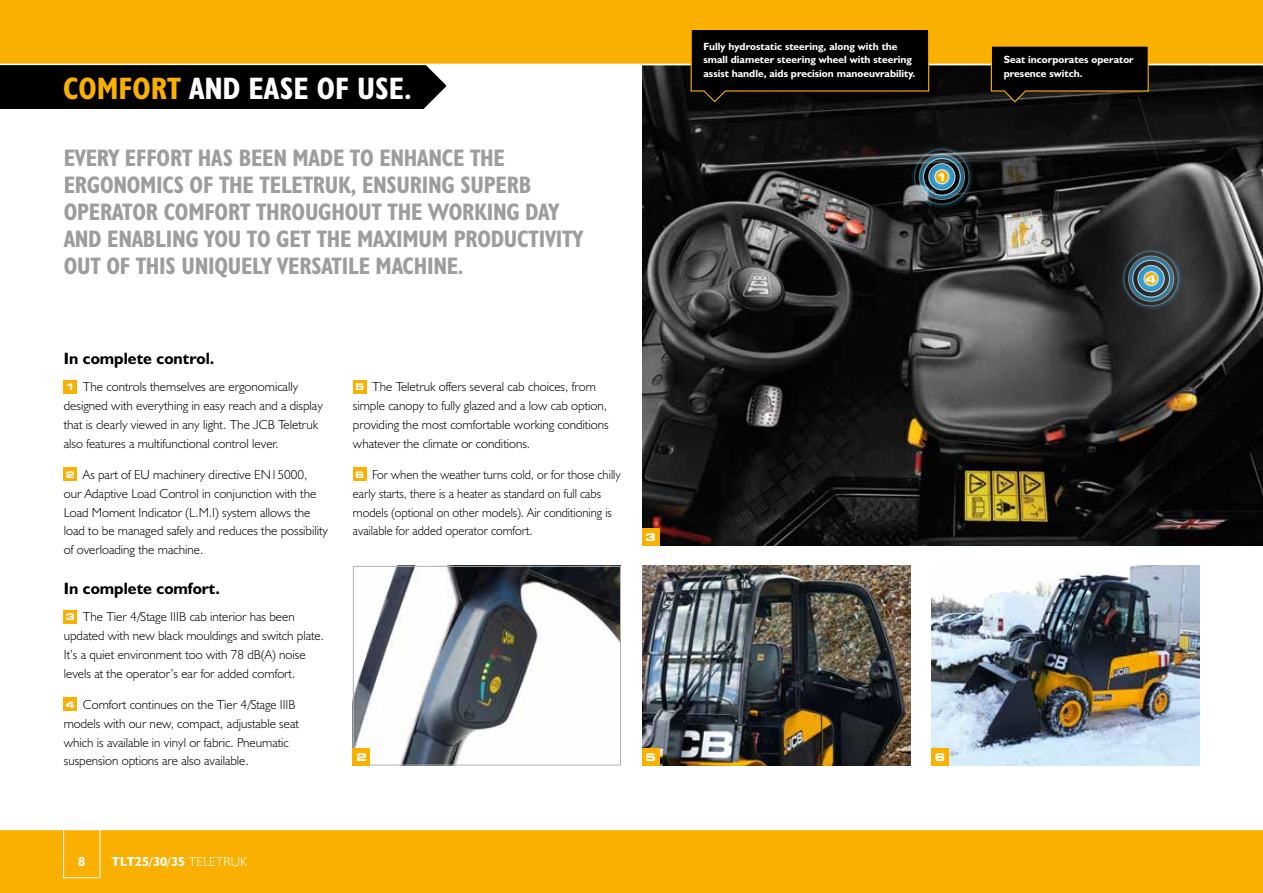
<style>
.page{position:relative;width:1263px;height:893px;background:#fff}
.page>*{position:absolute;margin:0;border:0;box-sizing:border-box;transform-origin:0 0}
.t1{font:31.2px "JCB Bold Condensed";color:#fff}
.t2{font:24px/27px "JCB Bold Condensed";letter-spacing:-.01em;color:#9c9d9d}
.t3{font:16.5px "JCB Bold";color:#000}
.t4{font:13.2px/18.8px "JCB Light";color:#000}
.t5{font:13.2px/18.8px "JCB Light";color:#000;scale:.96 1}
.t6{font:13.2px "JCB Bold";color:#fff}
.t7{font:10.5px/13.5px "JCB Bold";color:#fff}
.t8{font:700 expanded 10.5px "Square 721 BT";color:#fff}
.s1{color:#f9b000}
.s2{font-family:"Square 721 BT";font-weight:700;font-stretch:expanded;font-size:9.15px;color:#fff}
.s3{font-family:"JCB Light"}
</style>
<div class="page">
<img style="left:642px;top:65px;width:621px;height:481px">
<div style="left:0;top:829px;width:1263px;height:64px;background:#f9b000"></div>
<hr style="left:0;top:829px;width:1263px;height:1px;background:#fff">
<div style="left:63px;top:829px;width:37px;height:49px;border:1px solid #fff"></div>
<svg style="left:400px;top:65px;width:46px;height:44px"></svg>
<div style="left:0;top:51px;width:423px;height:57px;background:#000"></div>
<div style="left:0;top:0;width:1263px;height:64px;background:#f9b000"></div>
<hr style="left:0;top:64px;width:1263px;height:1px;background:#fff">
<div style="left:64px;top:380px;width:13px;height:13px;background:#f9b000"></div>
<div style="left:64px;top:468px;width:13px;height:13px;background:#f9b000"></div>
<div style="left:64px;top:610px;width:13px;height:13px;background:#f9b000"></div>
<div style="left:64px;top:698px;width:13px;height:13px;background:#f9b000"></div>
<div style="left:642px;top:529px;width:17px;height:17px;background:#f9b000"></div>
<img style="left:355px;top:568px;width:264px;height:195px">
<div style="left:353px;top:566px;width:268px;height:199px;border:1px solid #b1b2b3"></div>
<img style="left:642px;top:566px;width:268px;height:199px">
<div style="left:353px;top:748px;width:17px;height:17px;background:#f9b000"></div>
<img style="left:931px;top:566px;width:268px;height:199px">
<div style="left:642px;top:748px;width:17px;height:17px;background:#f9b000"></div>
<div style="left:931px;top:748px;width:17px;height:17px;background:#f9b000"></div>
<svg style="left:910px;top:145px;width:64px;height:64px;background:#3c4d51"></svg>
<svg style="left:1119px;top:246px;width:64px;height:65px;background:#425357"></svg>
<svg style="left:690px;top:30px;width:240px;height:73px;background:#070501"></svg>
<svg style="left:990px;top:46px;width:159px;height:57px;background:#0f0c04"></svg>
<div style="left:353px;top:380px;width:13px;height:13px;background:#f9b000"></div>
<div style="left:353px;top:468px;width:13px;height:13px;background:#f9b000"></div>
<h1 class="t1" style="left:63px;top:69px;width:350px"><span class="s1">COMFORT</span> AND EASE OF USE.</h1>
<h2 class="t2" style="left:64px;top:144px;width:521px">EVERY EFFORT HAS BEEN MADE TO ENHANCE THE ERGONOMICS OF THE TELETRUK, ENSURING SUPERB OPERATOR COMFORT THROUGHOUT THE WORKING DAY AND ENABLING YOU TO GET THE MAXIMUM PRODUCTIVITY OUT OF THIS UNIQUELY VERSATILE MACHINE.</h2>
<p class="t7" style="left:703px;top:39px;width:213px">Fully hydrostatic steering, along with the small diameter steering wheel with steering assist handle, aids precision manoeuvrability.</p>
<p class="t8" style="left:936px;top:171px;width:12px">1</p>
<p class="t3" style="left:64px;top:348px;width:152px">In complete control.</p>
<p class="t4" style="left:64px;top:377px;width:261px"><span class="s2">1</span> The controls themselves are ergonomically designed with everything in easy reach and a display that is clearly viewed in any light. The JCB Teletruk also features a multifunctional control lever.</p>
<p class="t4" style="left:64px;top:465px;width:266px"><span class="s2">2</span> As part of EU machinery directive EN15000,<br>our Adaptive Load Control in conjunction with the Load Moment Indicator (L.M.I) system allows the load to be managed safely and reduces the possibility of overloading the machine.</p>
<p class="t3" style="left:64px;top:578px;width:158px">In complete comfort.</p>
<p class="t4" style="left:64px;top:607px;width:262px"><span class="s2">3</span> The Tier 4/Stage IIIB cab interior has been updated with new black mouldings and switch plate.<br>It’s a quiet environment too with 78 dB(A) noise levels at the operator’s ear for added comfort.</p>
<p class="t4" style="left:64px;top:695px;width:237px"><span class="s2">4</span> Comfort continues on the Tier 4/Stage IIIB models with our new, compact, adjustable seat which is available in vinyl or fabric. Pneumatic suspension options are also available.</p>
<p class="t4" style="left:353px;top:377px;width:257px"><span class="s2">5</span> The Teletruk offers several cab choices, from simple canopy to fully glazed and a low cab option, providing the most comfortable working conditions whatever the climate or conditions.</p>
<p class="t5" style="left:353px;top:465px;width:280px"><span class="s2">6</span> For when the weather turns cold, or for those chilly early starts, there is a heater as standard on full cabs models (optional on other models). Air conditioning is available for added operator comfort.</p>
<p class="t8" style="left:645px;top:531px;width:12px">3</p>
<p class="t8" style="left:356px;top:751px;width:12px">2</p>
<p class="t8" style="left:645px;top:751px;width:12px">5</p>
<p class="t8" style="left:935px;top:751px;width:12px">6</p>
<p class="t6" style="left:78px;top:853px;width:9px">8</p>
<p class="t6" style="left:112px;top:853px;width:137px">TLT25/30/35 <span class="s3">TELETRUK</span></p>
<p class="t7" style="left:1004px;top:53px;width:132px">Seat incorporates operator presence switch.</p>
<p class="t8" style="left:1146px;top:273px;width:12px">4</p>
</div>
